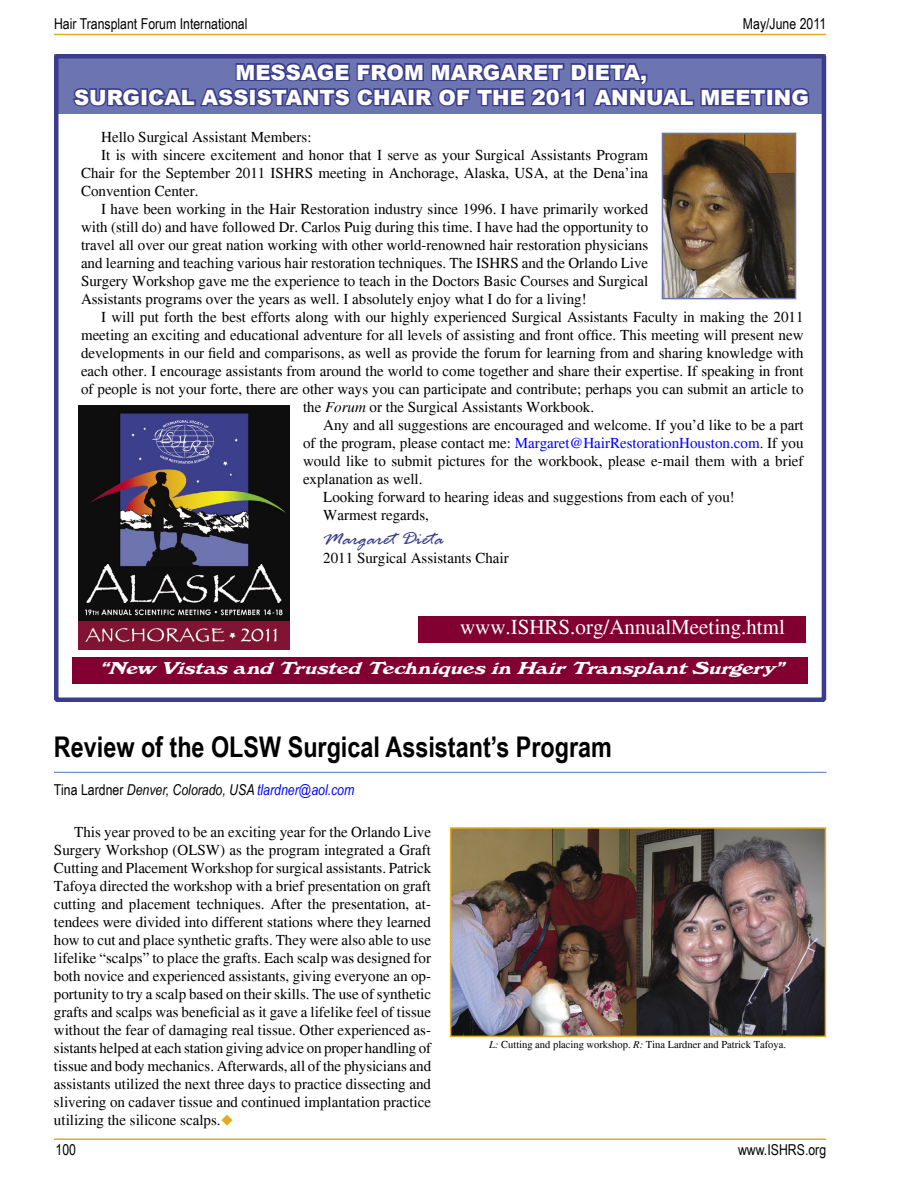
<style>
.page{position:relative;width:918px;height:1188px;background:#fff}
.page>*{position:absolute;margin:0;border:0;box-sizing:border-box;transform-origin:0 0}
.t1{font:700 28.5px "Arial Narrow";color:#000}
.Body_text{font:900 21px "Arial";color:#fff}
.Body_text-2{font:21px "Times";color:#fff}
.Body_text-3{font:italic 21px "Rage";color:#3a3d8c}
.Body_no_Indent{font:italic 18px "Windsor Bold DTC";color:#fff;scale:1.25 1}
.Body_text-4{font:15px/18px "Times";color:#000;text-align:justify}
.t2{font:15px "Arial Narrow";color:#000}
.By-line{font:italic 15px "Arial Narrow";color:#000}
.t3{font:10.5px "Times";color:#000}
.s1{font-style:italic}
.s2{color:#00f}
.s3{font-style:normal}
.s4{color:#e0ad20}
</style>
<div class="page">
<hr style="left:54px;top:1138px;width:772px;height:2px;background:#e0ad20">
<hr style="left:54px;top:34px;width:772px;height:1px;background:#e0ad20">
<div style="left:55px;top:55px;width:771px;height:59px;background:#6d75b1"></div>
<div style="left:54px;top:54px;width:772px;height:648px;border:4px solid #3a3d8c"></div>
<svg style="left:71px;top:54px;width:740px;height:53px"></svg>
<div style="left:72px;top:657px;width:736px;height:26px;background:#810031"></div>
<img style="left:79px;top:405px;width:210px;height:245px">
<div style="left:418px;top:617px;width:388px;height:26px;background:#810031"></div>
<img style="left:665px;top:136px;width:128px;height:160px">
<div style="left:662px;top:133px;width:134px;height:166px;border:2px solid #6d75b1"></div>
<hr style="left:54px;top:772px;width:772px;height:1px;background:#4b79bb">
<img style="left:453px;top:830px;width:370px;height:204px">
<div style="left:450px;top:827px;width:376px;height:210px;border:2px solid #e0ad20"></div>
<p class="t2" style="left:54px;top:13px;width:195px">Hair Transplant Forum International</p>
<p class="t2" style="left:743px;top:13px;width:85px">May/June 2011</p>
<p class="Body_text" style="left:236px;top:57px;width:413px">MESSAGE FROM MARGARET DIETA,</p>
<p class="Body_text" style="left:74px;top:82px;width:736px">SURGICAL ASSISTANTS CHAIR OF THE 2011 ANNUAL MEETING</p>
<p class="Body_text-4" style="left:101px;top:128px;width:212px">Hello Surgical Assistant Members:</p>
<p class="Body_text-4" style="left:81px;top:146px;width:569px;text-indent:20px">It is with sincere excitement and honor that I serve as your Surgical Assistants Program Chair for the September 2011 ISHRS meeting in Anchorage, Alaska, USA, at the Dena’ina Convention Center.</p>
<p class="Body_text-4" style="left:81px;top:200px;width:569px;text-indent:20px">I have been working in the Hair Restoration industry since 1996. I have primarily worked with (still do) and have followed Dr. Carlos Puig during this time. I have had the opportunity to travel all over our great nation working with other world-renowned hair restoration physicians and learning and teaching various hair restoration techniques. The ISHRS and the Orlando Live Surgery Workshop gave me the experience to teach in the Doctors Basic Courses and Surgical Assistants programs over the years as well. I absolutely enjoy what I do for a living!</p>
<p class="Body_text-4" style="left:101px;top:308px;width:704px">I will put forth the best efforts along with our highly experienced Surgical Assistants Faculty in making the 2011</p>
<p class="Body_text-4" style="left:81px;top:326px;width:724px">meeting an exciting and educational adventure for all levels of assisting and front office. This meeting will present new</p>
<p class="Body_text-4" style="left:81px;top:344px;width:724px">developments in our field and comparisons, as well as provide the forum for learning from and sharing knowledge with</p>
<p class="Body_text-4" style="left:81px;top:362px;width:724px">each other. I encourage assistants from around the world to come together and share their expertise. If speaking in front</p>
<p class="Body_text-4" style="left:81px;top:380px;width:724px">of people is not your forte, there are other ways you can participate and contribute; perhaps you can submit an article to</p>
<p class="Body_text-4" style="left:303px;top:398px;width:293px">the <span class="s1">Forum</span> or the Surgical Assistants Workbook.</p>
<p class="Body_text-4" style="left:303px;top:416px;width:502px;text-indent:20px">Any and all suggestions are encouraged and welcome. If you’d like to be a part of the program, please contact me: <span class="s2">Margaret@HairRestorationHouston.com</span>. If you would like to submit pictures for the workbook, please e-mail them with a brief explanation as well.</p>
<p class="Body_text-4" style="left:323px;top:488px;width:413px">Looking forward to hearing ideas and suggestions from each of you!</p>
<p class="Body_text-4" style="left:323px;top:506px;width:107px">Warmest regards,</p>
<p class="Body_text-3" style="left:323px;top:527px;width:122px">Margaret Dieta</p>
<p class="Body_text-4" style="left:323px;top:549px;width:187px">2011 Surgical Assistants Chair</p>
<p class="Body_text-2" style="left:460px;top:615px;width:326px">www.ISHRS.org/AnnualMeeting.html</p>
<p class="Body_no_Indent" style="left:99px;top:657px;width:555px">“New VistasandTrustedTechniquesinHairTransplantSurgery”</p>
<p class="t1" style="left:54px;top:726px;width:560px">Review of the OLSW Surgical Assistant’s Program</p>
<p class="By-line" style="left:54px;top:779px;width:302px"><span class="s3">Tina Lardner</span> Denver, Colorado, USA <span class="s2">tlardner@aol.com</span></p>
<p class="Body_text-4" style="left:54px;top:823px;width:379px;text-indent:20px">This year proved to be an exciting year for the Orlando Live Surgery Workshop (OLSW) as the program integrated a Graft Cutting and Placement Workshop for surgical assistants. Patrick Tafoya directed the workshop with a brief presentation on graft cutting and placement techniques. After the presentation, at&shy;tendees were divided into different stations where they learned how to cut and place synthetic grafts. They were also able to use lifelike “scalps” to place the grafts. Each scalp was designed for both novice and experienced assistants, giving everyone an op&shy;portunity to try a scalp based on their skills. The use of synthetic grafts and scalps was beneficial as it gave a lifelike feel of tissue without the fear of damaging real tissue. Other experienced as&shy;sistants helped at each station giving advice on proper handling of tissue and body mechanics. Afterwards, all of the physicians and assistants utilized the next three days to practice dissecting and slivering on cadaver tissue and continued implantation practice utilizing the silicone scalps.<span class="s4">◆</span></p>
<p class="t3" style="left:489px;top:1039px;width:298px"><span class="s1">L:</span> Cutting and placing workshop. <span class="s1">R:</span> Tina Lardner and Patrick Tafoya.</p>
<p class="t2" style="left:56px;top:1139px;width:22px">100</p>
<p class="t2" style="left:738px;top:1139px;width:90px">www.ISHRS.org</p>
</div>
